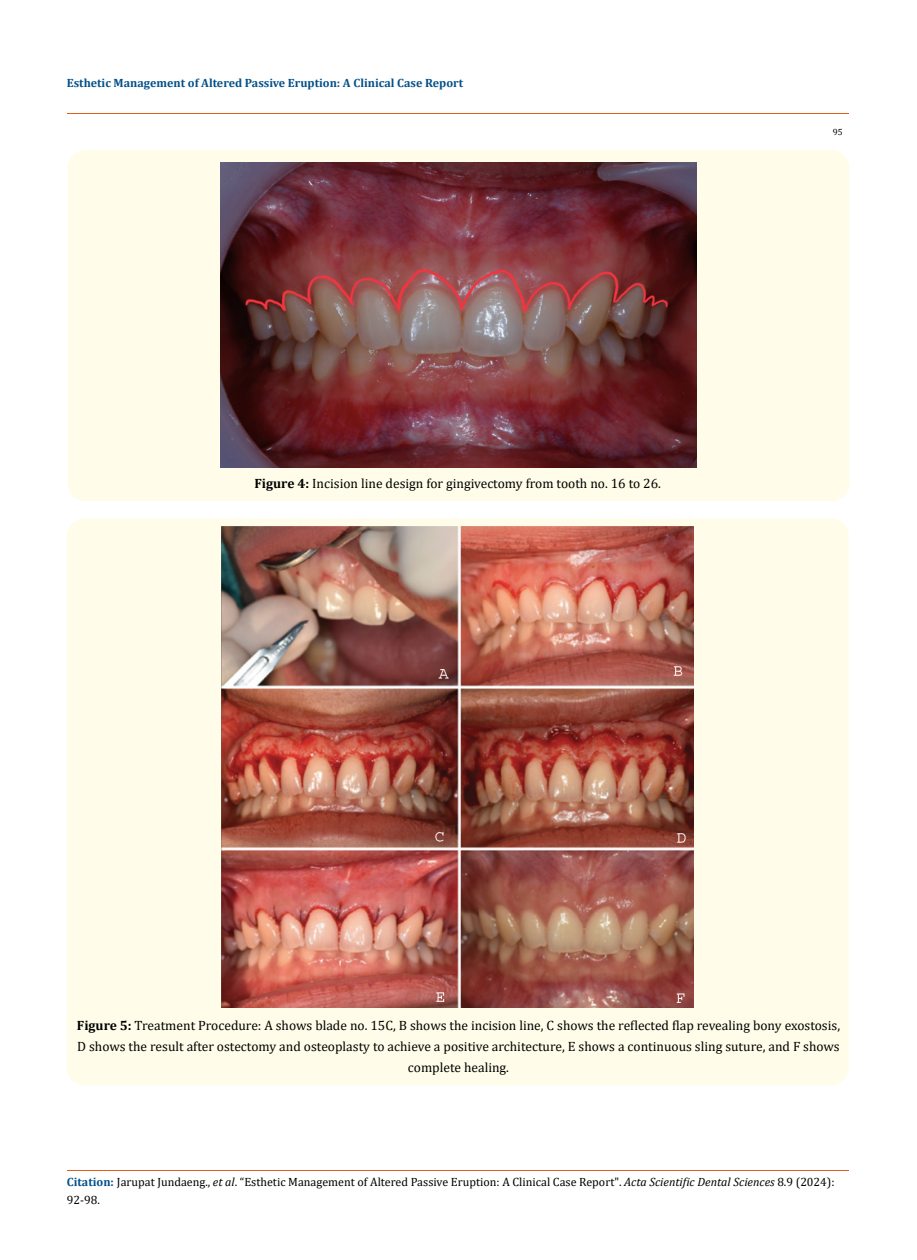
<style>
.page{position:relative;width:917px;height:1260px;background:#fff}
.page>*{position:absolute;margin:0;border:0;box-sizing:border-box;transform-origin:0 0}
.t1{font:13.5px/21px "Cambria";color:#000;text-align:center}
.t2{font:12px/18px "Cambria";color:#000}
.t3{font:700 12px "Cambria";color:#035089}
.t4{font:9px "Cambria";color:#000}
.s1{font-weight:700}
.s2{font-weight:700;color:#035089}
.s3{font-style:italic}
</style>
<div class="page">
<hr style="left:67px;top:114px;width:782px;height:1px;background:#e05d1a">
<div style="left:68px;top:150px;width:781px;height:351px;background:#fffde9;border-radius:18px"></div>
<img style="left:221px;top:163px;width:475px;height:304px">
<div style="left:67px;top:518px;width:781px;height:567px;background:#fffde9;border-radius:18px"></div>
<img style="left:221px;top:526px;width:473px;height:481px">
<hr style="left:67px;top:1171px;width:782px;height:1px;background:#e05d1a">
<p class="t3" style="left:67px;top:74px;width:398px">Esthetic Management of Altered Passive Eruption: A Clinical Case Report</p>
<p class="t1" style="left:254px;top:473px;width:408px"><span class="s1">Figure 4:</span> Incision line design for gingivectomy from tooth no. 16 to 26.</p>
<p class="t4" style="left:833px;top:127px;width:11px">95</p>
<p class="t1" style="left:77px;top:1015px;width:764px"><span class="s1">Figure 5:</span> Treatment Procedure: A shows blade no. 15C, B shows the incision line, C shows the reflected flap revealing bony exostosis,<br>D shows the result after ostectomy and osteoplasty to achieve a positive architecture, E shows a continuous sling suture, and F shows complete healing.</p>
<p class="t2" style="left:67px;top:1173px;width:769px"><span class="s2">Citation:</span> Jarupat Jundaeng., <span class="s3">et al</span>. “Esthetic Management of Altered Passive Eruption: A Clinical Case Report". <span class="s3">Acta Scientific Dental Sciences</span> 8.9 (2024):<br>92-98.</p>
</div>
